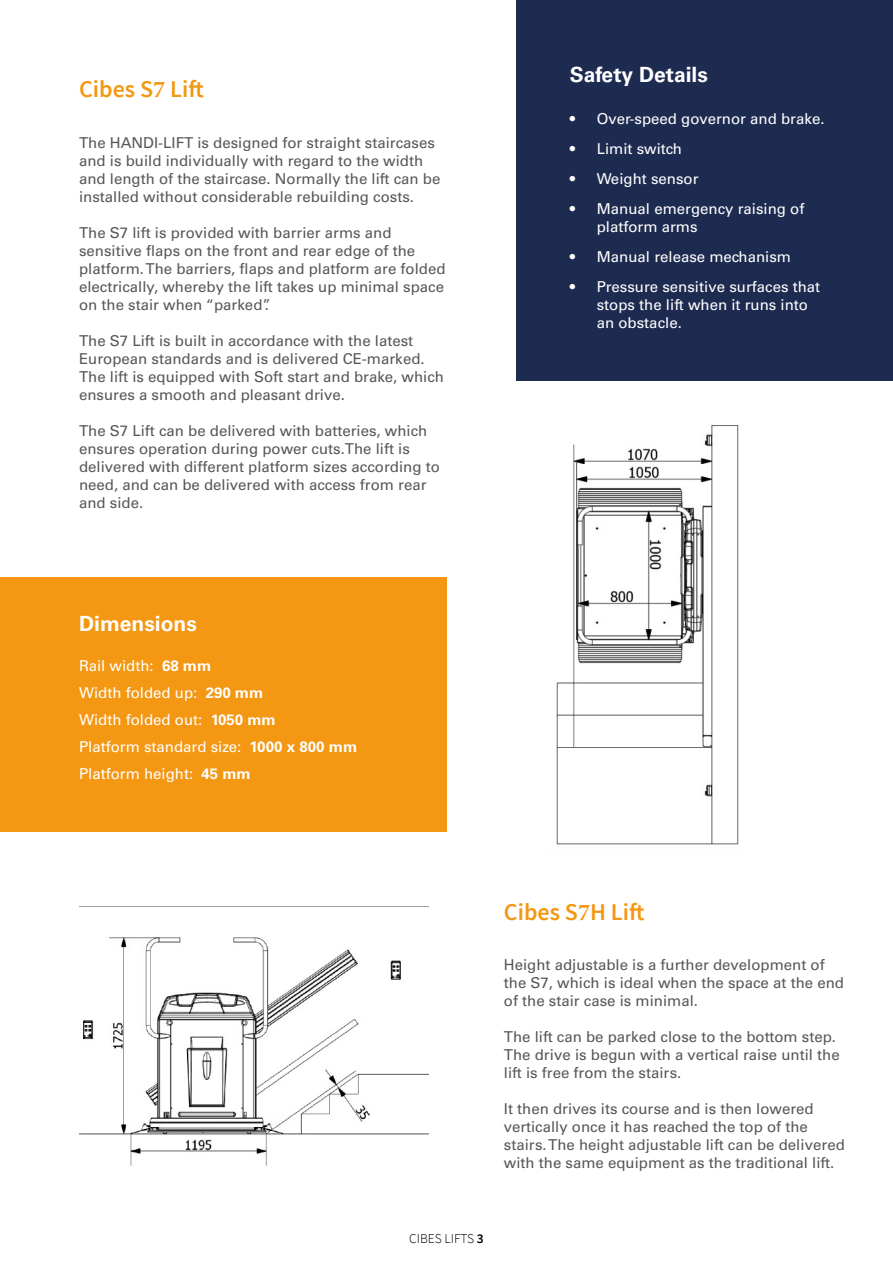
<style>
.page{position:relative;width:893px;height:1263px;background:#fff}
.page>*{position:absolute;margin:0;border:0;box-sizing:border-box;transform-origin:0 0}
.t1{font:600 24px "Source Sans Pro";color:#f49712}
.t2{font:700 21px "Univers LT Std";color:#fff}
.t3{font:15px/18px "Univers LT Std";color:#575756}
.t4{font:15px/27px "Univers LT Std";color:#fff}
.t5{font:300 13.5px "Source Sans Pro";color:#000}
.s1{font-family:"Minion Pro";font-weight:700}
.s2{font-weight:700}
.s3{font-weight:600}
</style>
<div class="page">
<img style="left:79px;top:906px;width:350px;height:260px">
<div style="left:0;top:577px;width:446px;height:255px;background:#f49712"></div>
<img style="left:556px;top:425px;width:183px;height:420px">
<div style="left:517px;top:0;width:376px;height:381px;background:#1e2b51"></div>
<h1 class="t1" style="left:79px;top:74px;width:126px">Cibes S<span class="s1">7</span> Lift</h1>
<p class="t3" style="left:79px;top:134px;width:363px">The HANDI-LIFT is designed for straight staircases and is build individually with regard to the width and length of the staircase. Normally the lift can be installed without considerable rebuilding costs.</p>
<p class="t3" style="left:79px;top:224px;width:368px">The S7 lift is provided with barrier arms and sensitive flaps on the front and rear edge of the platform. The barriers, flaps and platform are folded electrically, whereby the lift takes up minimal space on the stair when “parked”.</p>
<p class="t3" style="left:79px;top:332px;width:367px">The S7 Lift is built in accordance with the latest European standards and is delivered CE-marked.<br>The lift is equipped with Soft start and brake, which ensures a smooth and pleasant drive.</p>
<p class="t3" style="left:79px;top:422px;width:362px">The S7 Lift can be delivered with batteries, which ensures operation during power cuts.The lift is delivered with different platform sizes according to need, and can be delivered with access from rear and side.</p>
<h2 class="t2" style="left:79px;top:612px;width:119px">Dimensions</h2>
<p class="t4" style="left:79px;top:652px;width:280px">Rail width: <span class="s2">68 mm<br></span>Width folded up: <span class="s2">290 mm<br></span>Width folded out: <span class="s2">1050 mm<br></span>Platform standard size: <span class="s2">1000 x 800 mm<br></span>Platform height: <span class="s2">45 mm</span></p>
<h2 class="t2" style="left:570px;top:62px;width:140px">Safety Details</h2>
<p class="t4" style="left:570px;top:105px;width:256px">• Over-speed governor and brake.</p>
<p class="t4" style="left:570px;top:135px;width:114px">• Limit switch</p>
<p class="t4" style="left:570px;top:165px;width:130px">• Weight sensor</p>
<p class="t4" style="left:597px;top:200px;width:209px;line-height:18px;text-indent:-27px">• Manual emergency raising of platform arms</p>
<p class="t4" style="left:570px;top:243px;width:223px">• Manual release mechanism</p>
<p class="t4" style="left:597px;top:278px;width:225px;line-height:18px;text-indent:-27px">• Pressure sensitive surfaces that stops the lift when it runs into an obstacle.</p>
<h1 class="t1" style="left:504px;top:897px;width:142px">Cibes S<span class="s1">7</span>H Lift</h1>
<p class="t3" style="left:504px;top:956px;width:342px">Height adjustable is a further development of the S7, which is ideal when the space at the end of the stair case is minimal.</p>
<p class="t3" style="left:504px;top:1028px;width:337px">The lift can be parked close to the bottom step.<br>The drive is begun with a vertical raise until the lift is free from the stairs.</p>
<p class="t3" style="left:504px;top:1100px;width:342px">It then drives its course and is then lowered vertically once it has reached the top of the stairs. The height adjustable lift can be delivered with the same equipment as the traditional lift.</p>
<p class="t5" style="left:409px;top:1231px;width:76px">CIBES LIFTS <span class="s3">3</span></p>
</div>
